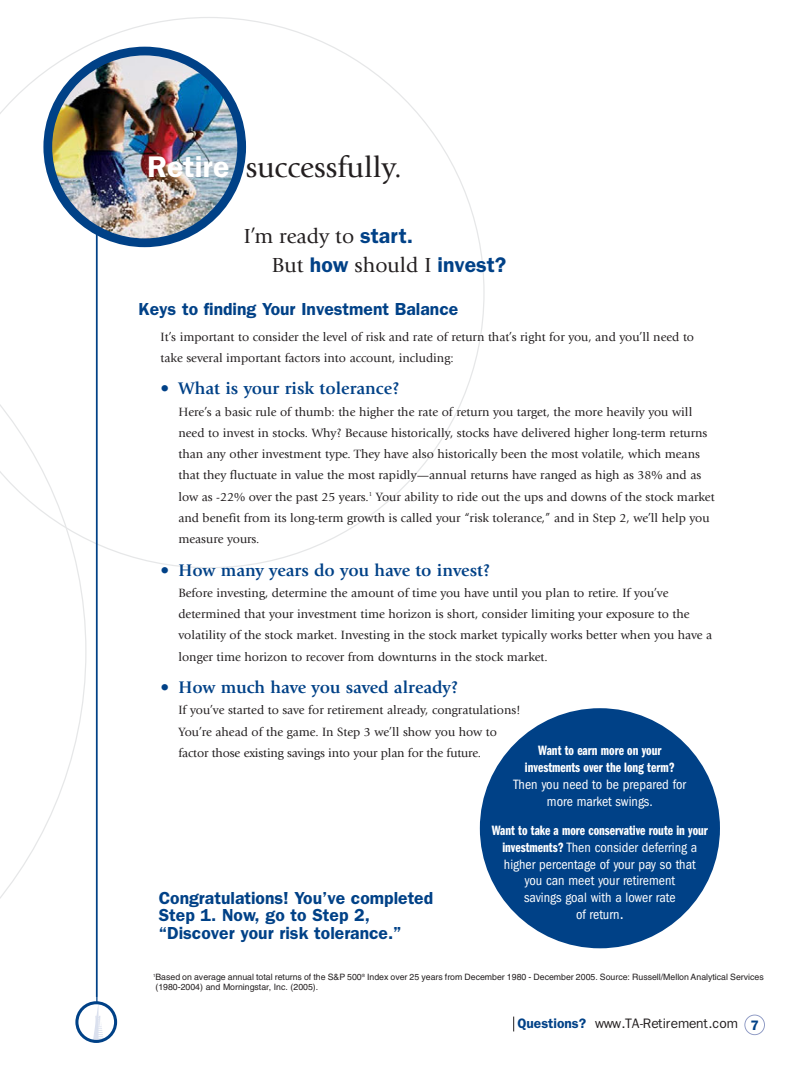
<style>
.page{position:relative;width:810px;height:1080px;background:#fff}
.page>*{position:absolute;margin:0;border:0;box-sizing:border-box;transform-origin:0 0}
.t1{font:30px "Giovanni";color:#231f20}
.t2{font:21.25px/28.8px "Giovanni";color:#231f20}
.t3{font:600 17.5px/17.5px "Franklin Gothic";color:#004187}
.t4{font:700 17.5px "Giovanni";color:#004187}
.t5{font:condensed 14px/16.8px "Franklin Gothic";color:#fff;text-align:center}
.t6{font:14px/16.8px "Franklin Gothic Demi Cmpr";color:#fff;text-align:center}
.t7{font:13.75px "Franklin Gothic";letter-spacing:-.03em;color:#231f20}
.t8{font:600 13.75px "Franklin Gothic";color:#004187}
.t9{font:12.5px/21.2px "Giovanni";color:#231f20}
.t10{font:8.75px/10px "Helvetica";color:#231f20}
.s1{font-family:"Franklin Gothic";font-weight:600;color:#fff}
.s2{font-family:"Franklin Gothic";font-weight:600;color:#004187}
.s3{font-family:"Franklin Gothic Demi Cmpr";font-stretch:normal}
.s4{font-size:16.75px}
.s5{font-weight:600;color:#004187}
</style>
<div class="page">
<svg style="left:0;top:17px;width:485px;height:551px"></svg>
<svg style="left:0;top:254px;width:87px;height:645px"></svg>
<hr style="left:96px;top:214px;width:1px;height:788px;background:#004187">
<img style="left:43px;top:47px;width:203px;height:200px">
<div style="left:480px;top:708px;width:240px;height:240px;background:#004187;border-radius:50%"></div>
<svg style="left:744px;top:1015px;width:21px;height:20px"></svg>
<svg style="left:75px;top:1001px;width:42px;height:42px"></svg>
<svg style="left:513px;top:1017px;width:1px;height:14px"></svg>
<h1 class="t1" style="left:147px;top:155px;width:256px"><span class="s1">Retire</span> successfully.</h1>
<h2 class="t2" style="left:272px;top:224px;width:236px;text-indent:-28px">I’m ready to <span class="s2">start.<br></span>But <span class="s2">how</span> should I <span class="s2">invest?</span></h2>
<h3 class="t3" style="left:139px;top:302px;width:321px">Keys to finding Your Investment Balance</h3>
<p class="t9" style="left:161px;top:327px;width:535px">It’s important to consider the level of risk and rate of return that’s right for you, and you’ll need to take several important factors into account, including:</p>
<h3 class="t4" style="left:161px;top:382px;width:240px">• What is your risk tolerance?</h3>
<p class="t9" style="left:178px;top:402px;width:538px">Here’s a basic rule of thumb: the higher the rate of return you target, the more heavily you will need to invest in stocks. Why? Because historically, stocks have delivered higher long-term returns than any other investment type. They have also historically been the most volatile, which means that they fluctuate in value the most rapidly—annual returns have ranged as high as 38% and as low as -22% over the past 25 years.<sup>1</sup> Your ability to ride out the ups and downs of the stock market and benefit from its long-term growth is called your “risk tolerance,” and in Step 2, we’ll help you measure yours.</p>
<h3 class="t4" style="left:161px;top:563px;width:331px">• How many years do you have to invest?</h3>
<p class="t9" style="left:178px;top:583px;width:535px">Before investing, determine the amount of time you have until you plan to retire. If you’ve determined that your investment time horizon is short, consider limiting your exposure to the volatility of the stock market. Investing in the stock market typically works better when you have a longer time horizon to recover from downturns in the stock market.</p>
<h3 class="t4" style="left:161px;top:680px;width:299px">• How much have you saved already?</h3>
<p class="t9" style="left:178px;top:701px;width:344px">If you’ve started to save for retirement already, congratulations!<br>You’re ahead of the game. In Step 3 we’ll show you how to factor those existing savings into your plan for the future.</p>
<p class="t6" style="left:525px;top:743px;width:151px">Want to earn more on your investments over the long term?</p>
<p class="t5" style="left:514px;top:777px;width:174px">Then you need to be prepared for more market swings.</p>
<p class="t6" style="left:492px;top:823px;width:218px">Want to take a more conservative route in your</p>
<p class="t5" style="left:502px;top:840px;width:197px"><span class="s3">investments?</span> Then consider deferring a higher percentage of your pay so that you can meet your retirement<br>savings goal with a lower rate<br>of return<span class="s4">.</span></p>
<h3 class="t3" style="left:159px;top:891px;width:276px">Congratulations! You’ve completed<br>Step 1. Now, go to Step 2, “Discover your risk tolerance.”</h3>
<p class="t10" style="left:153px;top:972px;width:612px"><sup>1</sup>Based on average annual total returns of the S&amp;P 500<sup>®</sup> Index over 25 years from December 1980 - December 2005. Source: Russell/Mellon Analytical Services (1980-2004) and Morningstar, Inc. (2005).</p>
<p class="t7" style="left:517px;top:1019px;width:222px"><span class="s5">Questions?</span> www.TA-Retirement.com</p>
<p class="t8" style="left:751px;top:1020px;width:10px">7</p>
</div>
